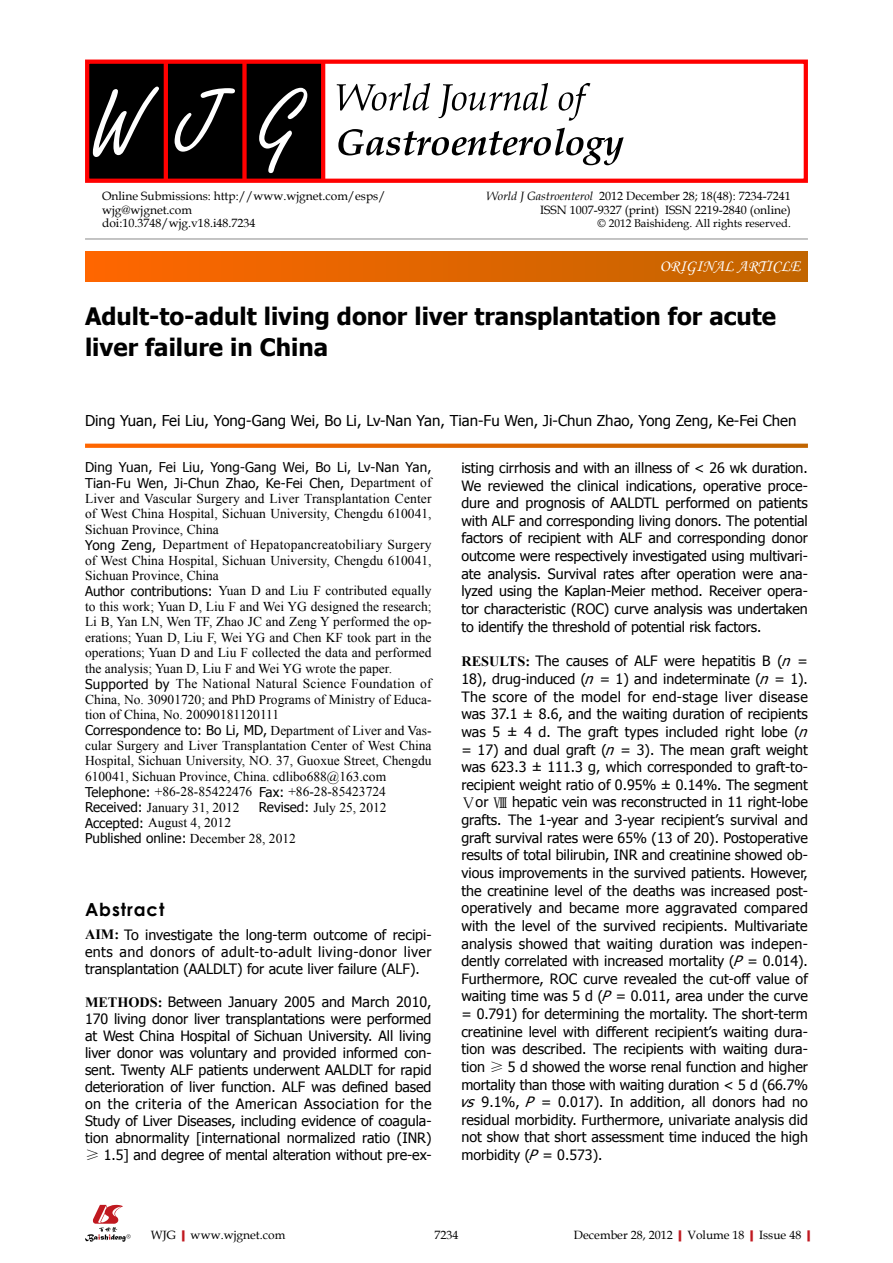
<style>
.page{position:relative;width:893px;height:1263px;background:#fff}
.page>*{position:absolute;margin:0;border:0;box-sizing:border-box;transform-origin:0 0}
.t1{font:700 24px/31.5px "Tahoma";color:#000}
.t2{font:700 18px "Century Gothic";letter-spacing:.05em;color:#000}
.t3{font:16.5px "Monotype Corsiva";color:#fff}
.t4{font:15px "Tahoma";color:#000}
.t5{font:14.25px/17.5px "Tahoma";color:#000;text-align:justify}
.t6{font:13.5px/15.5px "Times New Roman";color:#000}
.t7{font:13.5px/15.5px "Tahoma";color:#000}
.t8{font:12px/13.5px "Book Antiqua";color:#000;text-align:right}
.t9{font:11.25px "Book Antiqua";color:#000}
.s1{font-style:italic}
.s2{font-family:"Times New Roman"}
.s3{font-family:"Tahoma"}
.s4{font-family:"Times New Roman";font-weight:700}
.s5{font-family:"Koz Min Pro"}
.s6{font-family:"Sim Sun"}
.s7{font-weight:700;color:#c01920}
</style>
<div class="page">
<div style="left:85px;top:252px;width:723px;height:29px;background:linear-gradient(to right,#f60,#c16500)"></div>
<hr style="left:85px;top:239px;width:723px;height:1px;background:#898989">
<div style="left:87px;top:61px;width:236px;height:121px;background:#000"></div>
<hr style="left:164px;top:61px;width:4px;height:121px;background:#f00">
<div style="left:242px;top:61px;width:5px;height:121px;background:#f00"></div>
<hr style="left:321px;top:61px;width:4px;height:121px;background:#f00">
<div style="left:85px;top:60px;width:723px;height:123px;border:4px solid #f00"></div>
<svg style="left:259px;top:88px;width:48px;height:85px"></svg>
<svg style="left:175px;top:88px;width:60px;height:64px"></svg>
<svg style="left:93px;top:87px;width:66px;height:70px"></svg>
<svg style="left:337px;top:83px;width:253px;height:38px"></svg>
<svg style="left:338px;top:128px;width:286px;height:37px"></svg>
<svg style="left:85px;top:444px;width:723px;height:4px;background:#e16a08"></svg>
<svg style="left:85px;top:1205px;width:46px;height:37px"></svg>
<p class="t8" style="left:102px;top:189px;width:285px;text-align:left">Online Submissions: http://www.wjgnet.com/esps/ wjg@wjgnet.com<br>doi:10.3748/wjg.v18.i48.7234</p>
<p class="t8" style="left:486px;top:189px;width:306px"><span class="s1">World J Gastroenterol</span> 2012 December 28; 18(48): 7234-7241<br>ISSN 1007-9327 (print) ISSN 2219-2840 (online)</p>
<p class="t9" style="left:598px;top:215px;width:195px">© 2012 Baishideng. All rights reserved.</p>
<p class="t3" style="left:660px;top:256px;width:142px">ORIGINAL ARTICLE</p>
<h1 class="t1" style="left:85px;top:298px;width:692px">Adult-to-adult living donor liver transplantation for acute liver failure in China</h1>
<p class="t4" style="left:85px;top:410px;width:713px">Ding Yuan, Fei Liu, Yong-Gang Wei, Bo Li, Lv-Nan Yan, Tian-Fu Wen, Ji-Chun Zhao, Yong Zeng, Ke-Fei Chen</p>
<p class="t7" style="left:85px;top:459px;width:348px">Ding Yuan, Fei Liu, Yong-Gang Wei, Bo Li, Lv-Nan Yan,<br>Tian-Fu Wen, Ji-Chun Zhao, Ke-Fei Chen, <span class="s2">Department of</span></p>
<p class="t6" style="left:85px;top:490px;width:348px">Liver and Vascular Surgery and Liver Transplantation Center of West China Hospital, Sichuan University, Chengdu 610041, Sichuan Province, China<br><span class="s3">Yong Zeng,</span> Department of Hepatopancreatobiliary Surgery of West China Hospital, Sichuan University, Chengdu 610041, Sichuan Province, China<br><span class="s3">Author contributions:</span> Yuan D and Liu F contributed equally to this work; Yuan D, Liu F and Wei YG designed the research; Li B, Yan LN, Wen TF, Zhao JC and Zeng Y performed the op&shy;erations; Yuan D, Liu F, Wei YG and Chen KF took part in the operations; Yuan D and Liu F collected the data and performed the analysis; Yuan D, Liu F and Wei YG wrote the paper.<br><span class="s3">Supported by</span> The National Natural Science Foundation of China, No. 30901720; and PhD Programs of Ministry of Educa&shy;tion of China, No. 20090181120111</p>
<p class="t7" style="left:85px;top:722px;width:348px">Correspondence to: Bo Li, MD, <span class="s2">Department of Liver and Vas-</span></p>
<p class="t6" style="left:85px;top:737px;width:348px">cular Surgery and Liver Transplantation Center of West China Hospital, Sichuan University, NO. 37, Guoxue Street, Chengdu 610041, Sichuan Province, China. cdlibo688@163.com <span class="s3">Telephone:</span> +86-28-85422476 <span class="s3">Fax:</span> +86-28-85423724<br><span class="s3">Received:</span> January 31, 2012</p>
<p class="t5" style="left:461px;top:458px;width:348px">isting cirrhosis and with an illness of &lt; 26 wk duration.<br>We reviewed the clinical indications, operative proce&shy;dure and prognosis of AALDTL performed on patients with ALF and corresponding living donors. The potential factors of recipient with ALF and corresponding donor outcome were respectively investigated using multivari&shy;ate analysis. Survival rates after operation were ana&shy;lyzed using the Kaplan-Meier method. Receiver opera&shy;tor characteristic (ROC) curve analysis was undertaken to identify the threshold of potential risk factors.</p>
<p class="t5" style="left:459px;top:652px;width:354px;text-align:left"><span class="s4">RESULTS:</span> The causes of ALF were hepatitis B (<span class="s1">n</span> = 18), drug-induced (<span class="s1">n</span> = 1) and indeterminate (<span class="s1">n</span> = 1).<br>The score of the model for end-stage liver disease was 37.1 ± 8.6, and the waiting duration of recipients was 5 ± 4 d. The graft types included right lobe (<span class="s1">n </span>= 17) and dual graft (<span class="s1">n</span> = 3). The mean graft weight was 623.3 ± 111.3 g, which corresponded to graft-to&shy;recipient weight ratio of 0.95% ± 0.14%. The segment <span class="s5">Ⅴ</span>or <span class="s5">Ⅷ</span> hepatic vein was reconstructed in 11 right-lobe grafts. The 1-year and 3-year recipient’s survival and graft survival rates were 65% (13 of 20). Postoperative results of total bilirubin, INR and creatinine showed ob&shy;vious improvements in the survived patients. However, the creatinine level of the deaths was increased post&shy;operatively and became more aggravated compared with the level of the survived recipients. Multivariate analysis showed that waiting duration was indepen&shy;dently correlated with increased mortality (<span class="s1">P</span> = 0.014).<br>Furthermore, ROC curve revealed the cut-off value of waiting time was 5 d (<span class="s1">P</span> = 0.011, area under the curve = 0.791) for determining the mortality. The short-term creatinine level with different recipient’s waiting dura&shy;tion was described. The recipients with waiting dura&shy;tion <span class="s6">≥</span> 5 d showed the worse renal function and higher mortality than those with waiting duration &lt; 5 d (66.7% <span class="s1">vs</span> 9.1%, <span class="s1">P</span> = 0.017). In addition, all donors had no residual morbidity. Furthermore, univariate analysis did not show that short assessment time induced the high morbidity (<span class="s1">P</span> = 0.573).</p>
<p class="t6" style="left:259px;top:799px;width:129px"><span class="s3">Revised:</span> July 25, 2012</p>
<p class="t6" style="left:85px;top:815px;width:148px"><span class="s3">Accepted:</span> August 4, 2012</p>
<p class="t7" style="left:85px;top:830px;width:212px">Published online: <span class="s2">December 28, 2012</span></p>
<p class="t2" style="left:85px;top:896px;width:81px">Abstract</p>
<p class="t5" style="left:85px;top:925px;width:348px;line-height:17px"><span class="s4">AIM:</span> To investigate the long-term outcome of recipi&shy;ents and donors of adult-to-adult living-donor liver transplantation (AALDLT) for acute liver failure (ALF).</p>
<p class="t5" style="left:85px;top:993px;width:348px;line-height:17px"><span class="s4">METHODS:</span> Between January 2005 and March 2010, 170 living donor liver transplantations were performed at West China Hospital of Sichuan University. All living liver donor was voluntary and provided informed con&shy;sent. Twenty ALF patients underwent AALDLT for rapid deterioration of liver function. ALF was defined based on the criteria of the American Association for the Study of Liver Diseases, including evidence of coagula&shy;tion abnormality [international normalized ratio (INR) <span class="s6">≥</span> 1.5] and degree of mental alteration without pre-ex-</p>
<p class="t8" style="left:151px;top:1227px;width:136px">WJG<span class="s7">|</span>www.wjgnet.com</p>
<p class="t8" style="left:434px;top:1227px;width:25px">7234</p>
<p class="t8" style="left:574px;top:1227px;width:243px">December 28, 2012<span class="s7">|</span>Volume 18<span class="s7">|</span>Issue 48<span class="s7">|</span></p>
</div>
